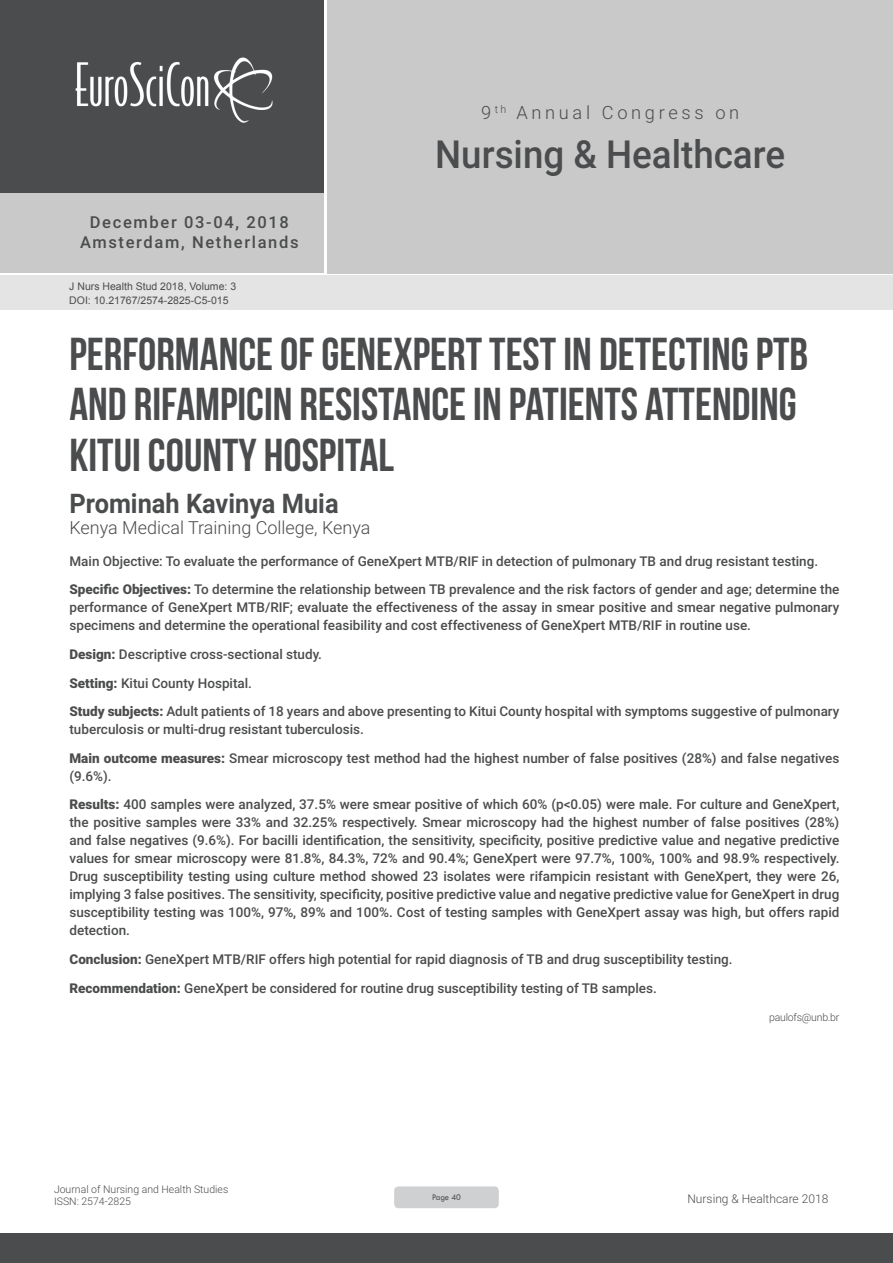
<style>
.page{position:relative;width:893px;height:1263px;background:#fff}
.page>*{position:absolute;margin:0;border:0;box-sizing:border-box;transform-origin:0 0}
.t1{font:46.05px/50.7px "Bebas Neue";color:#4b4c4d}
.t2{font:500 38.7px "Roboto";color:#4b4c4d;scale:.95 1}
.t3{font:700 27px "Roboto";color:#4b4c4d;scale:.94 1}
.t4{font:300 18.3px "Roboto";letter-spacing:.2em;color:#4b4c4d}
.t5{font:300 18px "Roboto";color:#4b4c4d}
.t6{font:500 16.5px/19.8px "Roboto";letter-spacing:.1em;color:#4b4c4d;text-align:center}
.Abstract{font:500 13.5px/18px "Roboto";color:#4b4c4d;text-align:justify}
.t7{font:300 12px "Roboto";color:#4b4c4d}
.t8{font:10.5px "Arial";color:#4b4c4d}
.Biography{font:300 10.5px/12.6px "Roboto";color:#4b4c4d}
.Biography-2{font:300 10.5px "Roboto";letter-spacing:-.02em;color:#4b4c4d}
.t9{font:9px "Tw Cen";letter-spacing:-.02em;color:#4b4c4d;scale:.95 1}
.s1{font-weight:900}
</style>
<div class="page">
<div style="left:0;top:0;width:323px;height:193px;background:#4b4c4d"></div>
<div style="left:1px;top:193px;width:323px;height:80px;background:#c9c9c9"></div>
<div style="left:327px;top:0;width:566px;height:273px;background:#c9c9c9"></div>
<img style="left:75px;top:57px;width:198px;height:66px">
<div style="left:0;top:1233px;width:893px;height:30px;background:#4b4c4d"></div>
<div style="left:1px;top:275px;width:892px;height:35px;background:#e4e4e4"></div>
<div style="left:394px;top:1186px;width:105px;height:22px;background:#cfd0d2;border-radius:4px"></div>
<p class="t6" style="left:80px;top:211px;width:220px">December 03-04, 2018<br>Amsterdam, Netherlands</p>
<p class="t8" style="left:69px;top:279px;width:168px">J Nurs Health Stud 2018, Volume: 3</p>
<p class="t8" style="left:69px;top:293px;width:161px">DOI: 10.21767/2574-2825-C5-015</p>
<h3 class="t4" style="left:481px;top:99px;width:260px">9 <sup>th</sup> Annual Congress on</h3>
<h2 class="t2" style="left:435px;top:127px;width:370px">Nursing &amp; Healthcare</h2>
<p class="t1" style="left:69px;top:328px;width:740px">PERFORMANCE OF GENEXPERT TEST IN DETECTING PTB<br>AND RIFAMPICIN RESISTANCE IN PATIENTS ATTENDING<br>KITUI COUNTY HOSPITAL</p>
<p class="t3" style="left:69px;top:484px;width:288px">Prominah Kavinya Muia</p>
<p class="t5" style="left:69px;top:515px;width:302px">Kenya Medical Training College, Kenya</p>
<p class="Abstract" style="left:69px;top:551px;width:750px">Main Objective: To evaluate the performance of GeneXpert MTB/RIF in detection of pulmonary TB and drug resistant testing.</p>
<p class="Abstract" style="left:69px;top:580px;width:771px"><span class="s1">Specific Objectives:</span> To determine the relationship between TB prevalence and the risk factors of gender and age; determine the performance of GeneXpert MTB/RIF; evaluate the effectiveness of the assay in smear positive and smear negative pulmonary specimens and determine the operational feasibility and cost effectiveness of GeneXpert MTB/RIF in routine use.</p>
<p class="Abstract" style="left:69px;top:645px;width:254px"><span class="s1">Design:</span> Descriptive cross-sectional study.</p>
<p class="Abstract" style="left:69px;top:673px;width:184px"><span class="s1">Setting:</span> Kitui County Hospital.</p>
<p class="Abstract" style="left:69px;top:702px;width:771px"><span class="s1">Study subjects:</span> Adult patients of 18 years and above presenting to Kitui County hospital with symptoms suggestive of pulmonary tuberculosis or multi-drug resistant tuberculosis.</p>
<p class="Abstract" style="left:69px;top:748px;width:771px"><span class="s1">Main outcome measures:</span> Smear microscopy test method had the highest number of false positives (28%) and false negatives (9.6%).</p>
<p class="Abstract" style="left:69px;top:795px;width:771px"><span class="s1">Results:</span> 400 samples were analyzed, 37.5% were smear positive of which 60% (p&lt;0.05) were male. For culture and GeneXpert, the positive samples were 33% and 32.25% respectively. Smear microscopy had the highest number of false positives (28%) and false negatives (9.6%). For bacilli identification, the sensitivity, specificity, positive predictive value and negative predictive values for smear microscopy were 81.8%, 84.3%, 72% and 90.4%; GeneXpert were 97.7%, 100%, 100% and 98.9% respectively.<br>Drug susceptibility testing using culture method showed 23 isolates were rifampicin resistant with GeneXpert, they were 26, implying 3 false positives. The sensitivity, specificity, positive predictive value and negative predictive value for GeneXpert in drug susceptibility testing was 100%, 97%, 89% and 100%. Cost of testing samples with GeneXpert assay was high, but offers rapid detection.</p>
<p class="Abstract" style="left:69px;top:950px;width:665px"><span class="s1">Conclusion:</span> GeneXpert MTB/RIF offers high potential for rapid diagnosis of TB and drug susceptibility testing.</p>
<p class="Abstract" style="left:69px;top:978px;width:589px"><span class="s1">Recommendation:</span> GeneXpert be considered for routine drug susceptibility testing of TB samples.</p>
<p class="Biography-2" style="left:769px;top:1010px;width:72px">paulofs@unb.br</p>
<p class="Biography" style="left:54px;top:1182px;width:176px">Journal of Nursing and Health Studies<br>ISSN: 2574-2825</p>
<p class="t7" style="left:687px;top:1190px;width:142px">Nursing &amp; Healthcare 2018</p>
<p class="t9" style="left:432px;top:1192px;width:32px">Page 40</p>
</div>
